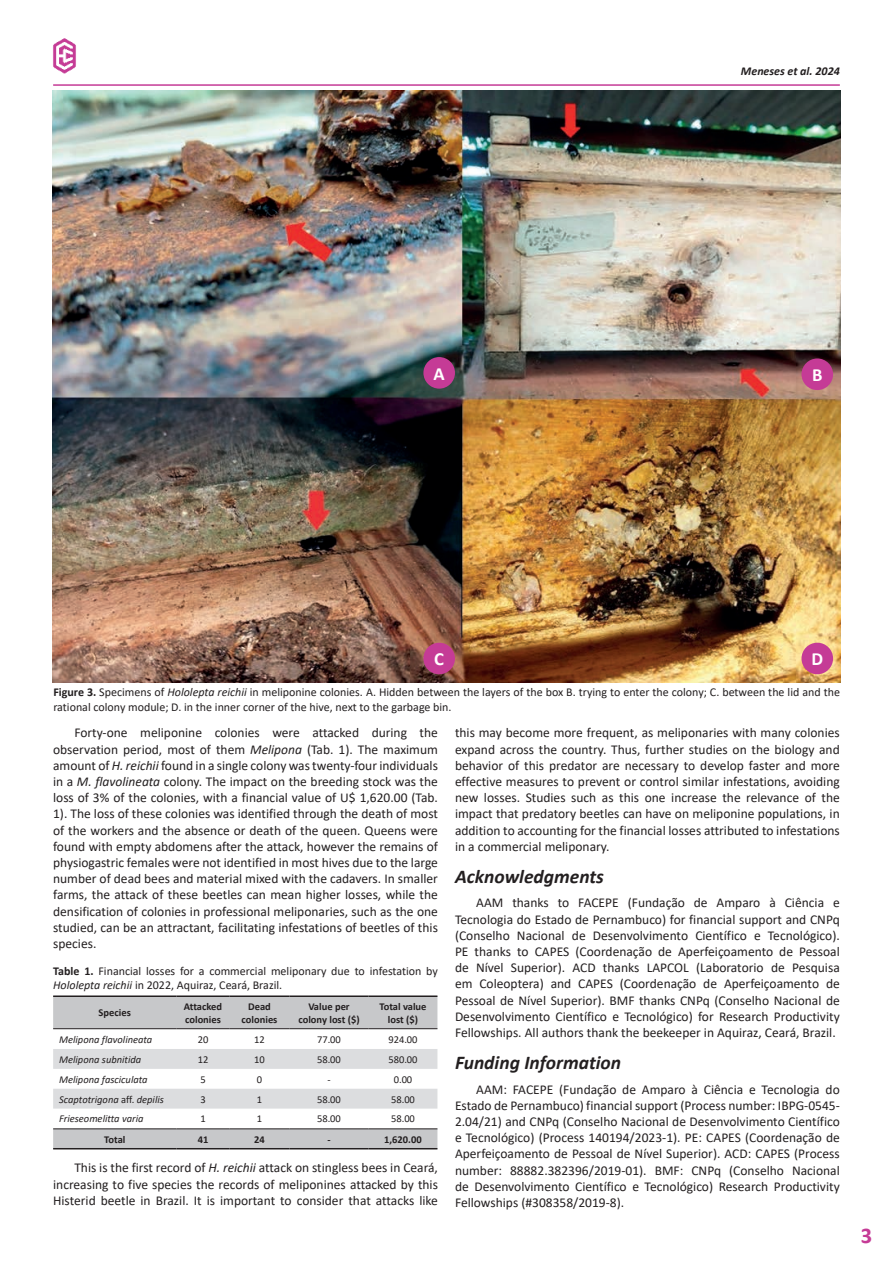
<style>
.page{position:relative;width:893px;height:1263px;background:#fff}
.page>*{position:absolute;margin:0;border:0;box-sizing:border-box;transform-origin:0 0}
.PageNumber{font:700 22.5px "Calibri";color:#c53b96}
.TitleTopic{font:italic 700 19.5px "Calibri";color:#231f20}
.t1{font:700 18.6px "Calibri";color:#fff}
.t2{font:13.5px/16.2px "Calibri";color:#231f20;text-align:justify}
.Legend{font:12px/14.4px "Calibri";color:#231f20}
.t3{font:italic 700 12px "Calibri";color:#231f20}
.t4{font:italic 10.5px "Calibri";color:#231f20}
.t5{font:700 10.5px/12.6px "Calibri";color:#231f20;text-align:center}
.t6{font:10.5px "Calibri";color:#231f20}
.s1{font-weight:700}
.s2{font-style:italic}
.s3{font-style:normal}
</style>
<div class="page">
<hr style="left:53px;top:84px;width:787px;height:2px;background:#c53b96">
<img style="left:53px;top:38px;width:23px;height:36px">
<svg style="left:53px;top:997px;width:384px;height:151px;fill:#c7c8ca"></svg>
<svg style="left:53px;top:1049px;width:384px;height:59px"></svg>
<hr style="left:53px;top:995px;width:123px;height:2px;background:#231f20">
<hr style="left:176px;top:995px;width:54px;height:2px;background:#231f20">
<hr style="left:230px;top:995px;width:59px;height:2px;background:#231f20">
<hr style="left:289px;top:995px;width:80px;height:2px;background:#231f20">
<hr style="left:369px;top:995px;width:68px;height:2px;background:#231f20">
<hr style="left:53px;top:1148px;width:123px;height:1px;background:#231f20">
<hr style="left:176px;top:1148px;width:54px;height:1px;background:#231f20">
<hr style="left:230px;top:1148px;width:59px;height:1px;background:#231f20">
<hr style="left:289px;top:1148px;width:80px;height:1px;background:#231f20">
<hr style="left:369px;top:1148px;width:68px;height:1px;background:#231f20">
<hr style="left:53px;top:1028px;width:123px;height:1px;background:#231f20">
<hr style="left:176px;top:1028px;width:54px;height:1px;background:#231f20">
<hr style="left:230px;top:1028px;width:59px;height:1px;background:#231f20">
<hr style="left:289px;top:1028px;width:80px;height:1px;background:#231f20">
<hr style="left:369px;top:1028px;width:68px;height:1px;background:#231f20">
<hr style="left:53px;top:1128px;width:123px;height:1px;background:#231f20">
<hr style="left:176px;top:1128px;width:54px;height:1px;background:#231f20">
<hr style="left:230px;top:1128px;width:59px;height:1px;background:#231f20">
<hr style="left:289px;top:1128px;width:80px;height:1px;background:#231f20">
<hr style="left:369px;top:1128px;width:68px;height:1px;background:#231f20">
<img style="left:53px;top:90px;width:787px;height:592px">
<div style="left:423px;top:357px;width:32px;height:32px;background:#c53b96;border-radius:50%"></div>
<div style="left:801px;top:643px;width:32px;height:31px;background:#c53b96;border-radius:50%"></div>
<div style="left:423px;top:643px;width:32px;height:31px;background:#c53b96;border-radius:50%"></div>
<div style="left:801px;top:358px;width:32px;height:32px;background:#c53b96;border-radius:50%"></div>
<p class="t3" style="left:741px;top:62px;width:100px">Meneses et al. 2024</p>
<p class="t1" style="left:434px;top:360px;width:13px">A</p>
<p class="t1" style="left:812px;top:362px;width:12px">B</p>
<p class="t1" style="left:434px;top:646px;width:11px">C</p>
<p class="t1" style="left:811px;top:646px;width:13px">D</p>
<p class="Legend" style="left:53px;top:685px;width:788px"><span class="s1">Figure 3.</span> Specimens of <span class="s2">Hololepta reichii</span> in meliponine colonies. A. Hidden between the layers of the box B. trying to enter the colony; C. between the lid and the rational colony module; D. in the inner corner of the hive, next to the garbage bin.</p>
<p class="t2" style="left:53px;top:724px;width:386px;text-indent:21px">Forty-one meliponine colonies were attacked during the observation period, most of them <span class="s2">Melipona</span> (Tab. 1). The maximum amount of <span class="s2">H. reichii</span> found in a single colony was twenty-four individuals in a <span class="s2">M. flavolineata</span> colony. The impact on the breeding stock was the loss of 3% of the colonies, with a financial value of U$ 1,620.00 (Tab.<br>1). The loss of these colonies was identified through the death of most of the workers and the absence or death of the queen. Queens were found with empty abdomens after the attack, however the remains of physiogastric females were not identified in most hives due to the large number of dead bees and material mixed with the cadavers. In smaller farms, the attack of these beetles can mean higher losses, while the densification of colonies in professional meliponaries, such as the one studied, can be an attractant, facilitating infestations of beetles of this species.</p>
<p class="Legend" style="left:53px;top:963px;width:386px"><span class="s1">Table 1.</span> Financial losses for a commercial meliponary due to infestation by<br><span class="s2">Hololepta reichii</span> in 2022, Aquiraz, Ceará, Brazil.</p>
<p class="t5" style="left:99px;top:1006px;width:34px">Species</p>
<p class="t5" style="left:184px;top:1000px;width:40px;text-align:left">Attacked colonies</p>
<p class="t5" style="left:242px;top:1000px;width:37px">Dead colonies</p>
<p class="t5" style="left:298px;top:1000px;width:63px">Value per colony lost ($)</p>
<p class="t5" style="left:379px;top:1000px;width:49px">Total value lost ($)</p>
<p class="t4" style="left:59px;top:1032px;width:95px">Melipona flavolineata</p>
<p class="t6" style="left:198px;top:1032px;width:12px">20</p>
<p class="t6" style="left:254px;top:1032px;width:12px">12</p>
<p class="t6" style="left:317px;top:1032px;width:25px">77.00</p>
<p class="t6" style="left:388px;top:1032px;width:31px">924.00</p>
<p class="t4" style="left:59px;top:1052px;width:84px">Melipona subnitida</p>
<p class="t6" style="left:198px;top:1052px;width:12px">12</p>
<p class="t6" style="left:254px;top:1052px;width:12px">10</p>
<p class="t6" style="left:317px;top:1052px;width:25px">58.00</p>
<p class="t6" style="left:388px;top:1052px;width:31px">580.00</p>
<p class="t4" style="left:59px;top:1072px;width:90px">Melipona fasciculata</p>
<p class="t6" style="left:200px;top:1072px;width:7px">5</p>
<p class="t6" style="left:257px;top:1072px;width:7px">0</p>
<p class="t6" style="left:327px;top:1072px;width:5px">-</p>
<p class="t6" style="left:394px;top:1072px;width:20px">0.00</p>
<p class="t4" style="left:59px;top:1092px;width:106px">Scaptotrigona <span class="s3">aff.</span> depilis</p>
<p class="t6" style="left:200px;top:1092px;width:7px">3</p>
<p class="t6" style="left:257px;top:1092px;width:7px">1</p>
<p class="t6" style="left:317px;top:1092px;width:25px">58.00</p>
<p class="t6" style="left:391px;top:1092px;width:25px">58.00</p>
<p class="t4" style="left:59px;top:1112px;width:86px">Frieseomelitta varia</p>
<p class="t6" style="left:200px;top:1112px;width:7px">1</p>
<p class="t6" style="left:257px;top:1112px;width:7px">1</p>
<p class="t6" style="left:317px;top:1112px;width:25px">58.00</p>
<p class="t6" style="left:391px;top:1112px;width:25px">58.00</p>
<p class="t5" style="left:104px;top:1133px;width:23px">Total</p>
<p class="t5" style="left:198px;top:1133px;width:12px">41</p>
<p class="t5" style="left:254px;top:1133px;width:12px">24</p>
<p class="t5" style="left:327px;top:1133px;width:5px">-</p>
<p class="t5" style="left:384px;top:1133px;width:39px">1,620.00</p>
<p class="t2" style="left:53px;top:1159px;width:386px;text-indent:21px">This is the first record of <span class="s2">H. reichii</span> attack on stingless bees in Ceará, increasing to five species the records of meliponines attacked by this Histerid beetle in Brazil. It is important to consider that attacks like</p>
<p class="t2" style="left:455px;top:724px;width:386px">this may become more frequent, as meliponaries with many colonies expand across the country. Thus, further studies on the biology and behavior of this predator are necessary to develop faster and more effective measures to prevent or control similar infestations, avoiding new losses. Studies such as this one increase the relevance of the impact that predatory beetles can have on meliponine populations, in addition to accounting for the financial losses attributed to infestations in a commercial meliponary.</p>
<p class="TitleTopic" style="left:455px;top:862px;width:150px">Acknowledgments</p>
<p class="t2" style="left:455px;top:894px;width:386px;text-indent:21px">AAM thanks to FACEPE (Fundação de Amparo à Ciência e Tecnologia do Estado de Pernambuco) for financial support and CNPq (Conselho Nacional de Desenvolvimento Científico e Tecnológico).<br>PE thanks to CAPES (Coordenação de Aperfeiçoamento de Pessoal de Nível Superior). ACD thanks LAPCOL (Laboratorio de Pesquisa em Coleoptera) and CAPES (Coordenação de Aperfeiçoamento de Pessoal de Nível Superior). BMF thanks CNPq (Conselho Nacional de Desenvolvimento Científico e Tecnológico) for Research Productivity Fellowships. All authors thank the beekeeper in Aquiraz, Ceará, Brazil.</p>
<p class="TitleTopic" style="left:455px;top:1048px;width:168px">Funding Information</p>
<p class="t2" style="left:455px;top:1081px;width:386px;text-indent:21px">AAM: FACEPE (Fundação de Amparo à Ciência e Tecnologia do Estado de Pernambuco) financial support (Process number: IBPG-0545- 2.04/21) and CNPq (Conselho Nacional de Desenvolvimento Científico e Tecnológico) (Process 140194/2023-1). PE: CAPES (Coordenação de Aperfeiçoamento de Pessoal de Nível Superior). ACD: CAPES (Process number: 88882.382396/2019-01). BMF: CNPq (Conselho Nacional de Desenvolvimento Científico e Tecnológico) Research Productivity Fellowships (#308358/2019-8).</p>
<p class="PageNumber" style="left:861px;top:1219px;width:13px">3</p>
</div>
